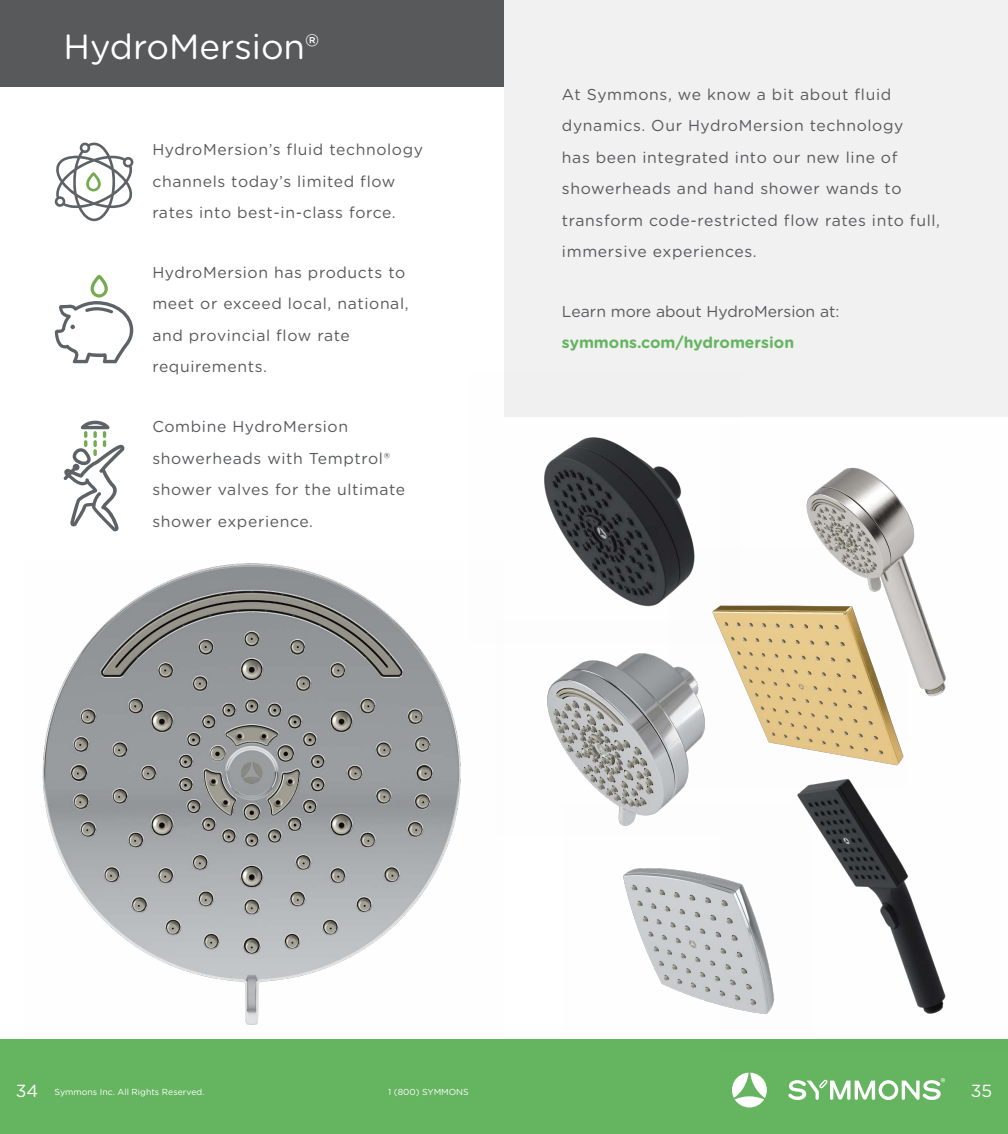
<style>
.page{position:relative;width:1008px;height:1134px;background:#fff}
.page>*{position:absolute;margin:0;border:0;box-sizing:border-box;transform-origin:0 0}
.t1{font:35px "Gotham Rounded";color:#fff}
.t2{font:17.5px "Gotham Rounded";color:#fff}
.t3{font:15.75px/31.5px "Gotham Rounded";letter-spacing:.04em;color:#58595b}
.t4{font:15.75px "Gotham Rounded";color:#58595b}
.t5{font:700 15.75px "Gotham Rounded";color:#65b460}
.t6{font:8.75px "Gotham Rounded";color:#fff}
.s1{font-size:17.5px}
</style>
<div class="page">
<div style="left:0;top:1040px;width:1008px;height:94px;background:#65b460"></div>
<svg style="left:788px;top:1078px;width:157px;height:22px"></svg>
<svg style="left:732px;top:1073px;width:35px;height:35px"></svg>
<div style="left:504px;top:0;width:504px;height:417px;background:#f1f1f2"></div>
<div style="left:0;top:0;width:504px;height:87px;background:#58595b"></div>
<img style="left:42px;top:563px;width:419px;height:462px">
<svg style="left:55px;top:142px;width:78px;height:79px"></svg>
<svg style="left:55px;top:275px;width:78px;height:88px"></svg>
<svg style="left:63px;top:421px;width:62px;height:111px"></svg>
<img style="left:544px;top:437px;width:150px;height:170px">
<img style="left:623px;top:868px;width:98px;height:138px">
<img style="left:669px;top:548px;width:52px;height:84px">
<img style="left:721px;top:467px;width:287px;height:573px">
<img style="left:547px;top:622px;width:173px;height:204px">
<h1 class="t1" style="left:63px;top:23px;width:257px">HydroMersion®</h1>
<p class="t3" style="left:152px;top:133px;width:272px">HydroMersion’s fluid technology channels today’s limited flow rates into best-in-class force.</p>
<p class="t3" style="left:152px;top:256px;width:258px">HydroMersion has products to meet or exceed local, national, and provincial flow rate requirements.</p>
<p class="t3" style="left:152px;top:410px;width:254px">Combine HydroMersion showerheads with Temptrol® shower valves for the ultimate shower experience.</p>
<p class="t3" style="left:562px;top:78px;width:380px">At Symmons, we know a bit about fluid dynamics. Our HydroMersion technology<br>has been integrated into our new line of showerheads and hand shower wands to transform code-restricted flow rates into full, immersive experiences.</p>
<p class="t4" style="left:562px;top:301px;width:279px">Learn more about HydroMersion at:</p>
<p class="t5" style="left:562px;top:331px;width:234px">symmons.com/hydromersion</p>
<p class="t6" style="left:16px;top:1086px;width:190px"><span class="s1">34</span> Symmons Inc. All Rights Reserved.</p>
<p class="t6" style="left:388px;top:1086px;width:82px">1 (800) SYMMONS</p>
<p class="t2" style="left:971px;top:1079px;width:23px">35</p>
</div>
